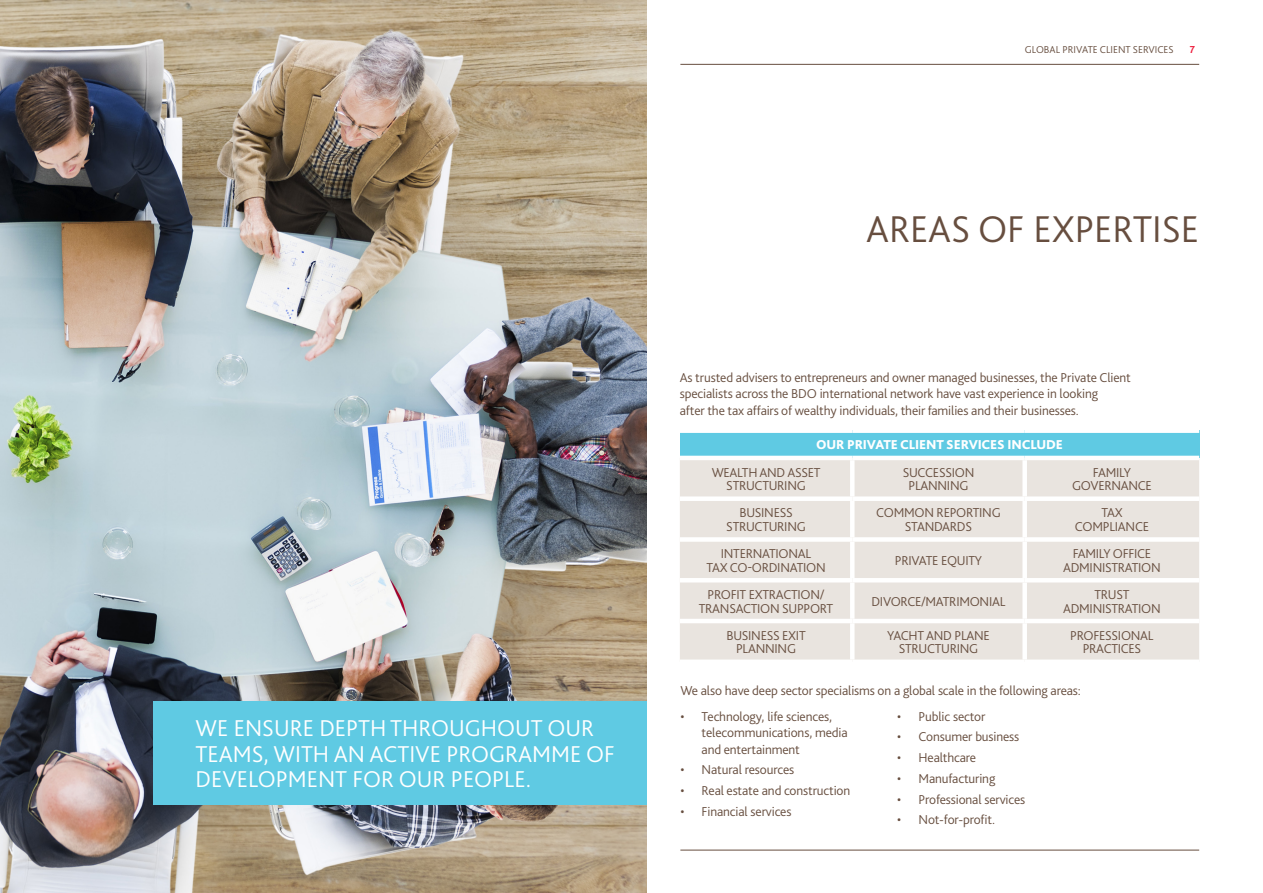
<style>
.page{position:relative;width:1263px;height:893px;background:#fff}
.page>*{position:absolute;margin:0;border:0;box-sizing:border-box;transform-origin:0 0}
.MAIN_HEADING{font:300 39px "Bliss Pro";color:#674e3f}
.Intro{font:300 24px/25.5px "Bliss Pro";color:#fff}
.Body_text{font:300 13.5px/16.5px "Bliss Pro";letter-spacing:-.01em;color:#674e3f}
.Subheading_level_1{font:300 13.5px/13.5px "Bliss Pro";letter-spacing:-.02em;color:#674e3f;text-align:center}
.Body_text-2{font:800 13.5px "Bliss Pro";letter-spacing:-.01em;color:#fff}
.t1{font:300 10.5px "Bliss Pro";color:#674e3f}
.t2{font:700 10.5px "Bliss Pro";color:#ed1a3a}
</style>
<div class="page">
<hr style="left:680px;top:64px;width:519px;height:1px;background:#674e3f">
<hr style="left:680px;top:850px;width:519px;height:1px;background:#674e3f">
<div style="left:680px;top:431px;width:519px;height:27px;background:#5fcae3"></div>
<div style="left:680px;top:460px;width:519px;height:199px;background:#e9e4df"></div>
<hr style="left:850px;top:460px;width:4px;height:36px;background:#fff">
<div style="left:1022px;top:460px;width:5px;height:36px;background:#fff"></div>
<div style="left:680px;top:496px;width:172px;height:5px;background:#fff"></div>
<div style="left:852px;top:496px;width:173px;height:5px;background:#fff"></div>
<hr style="left:850px;top:501px;width:4px;height:36px;background:#fff">
<div style="left:1025px;top:496px;width:174px;height:5px;background:#fff"></div>
<div style="left:1022px;top:501px;width:5px;height:36px;background:#fff"></div>
<div style="left:680px;top:537px;width:172px;height:5px;background:#fff"></div>
<div style="left:852px;top:537px;width:173px;height:5px;background:#fff"></div>
<hr style="left:850px;top:542px;width:4px;height:36px;background:#fff">
<div style="left:1025px;top:537px;width:174px;height:5px;background:#fff"></div>
<div style="left:1022px;top:542px;width:5px;height:36px;background:#fff"></div>
<hr style="left:680px;top:578px;width:172px;height:4px;background:#fff">
<hr style="left:852px;top:578px;width:173px;height:4px;background:#fff">
<hr style="left:850px;top:582px;width:4px;height:37px;background:#fff">
<hr style="left:1025px;top:578px;width:174px;height:4px;background:#fff">
<div style="left:1022px;top:582px;width:5px;height:37px;background:#fff"></div>
<hr style="left:680px;top:619px;width:172px;height:4px;background:#fff">
<hr style="left:852px;top:619px;width:173px;height:4px;background:#fff">
<hr style="left:850px;top:623px;width:4px;height:36px;background:#fff">
<hr style="left:1025px;top:619px;width:174px;height:4px;background:#fff">
<div style="left:1022px;top:623px;width:5px;height:36px;background:#fff"></div>
<div style="left:680px;top:428px;width:172px;height:5px;background:#fff"></div>
<div style="left:852px;top:428px;width:173px;height:5px;background:#fff"></div>
<div style="left:1025px;top:428px;width:174px;height:5px;background:#fff"></div>
<hr style="left:680px;top:456px;width:172px;height:4px;background:#fff">
<hr style="left:852px;top:456px;width:173px;height:4px;background:#fff">
<hr style="left:1025px;top:456px;width:174px;height:4px;background:#fff">
<img style="left:0;top:0;width:646px;height:893px">
<div style="left:153px;top:701px;width:493px;height:103px;background:#5fcae3"></div>
<p class="Intro" style="left:196px;top:715px;width:421px">WE ENSURE DEPTH THROUGHOUT OUR<br>TEAMS, WITH AN ACTIVE PROGRAMME OF<br>DEVELOPMENT FOR OUR PEOPLE.</p>
<p class="t1" style="left:1025px;top:43px;width:150px">GLOBAL PRIVATE CLIENT SERVICES</p>
<p class="t2" style="left:1190px;top:43px;width:7px">7</p>
<p class="MAIN_HEADING" style="left:866px;top:205px;width:335px">AREAS OF EXPERTISE</p>
<p class="Body_text" style="left:680px;top:369px;width:452px">As trusted advisers to entrepreneurs and owner managed businesses, the Private Client specialists across the BDO international network have vast experience in looking<br>after the tax affairs of wealthy individuals, their families and their businesses.</p>
<p class="Body_text-2" style="left:816px;top:437px;width:248px">OUR PRIVATE CLIENT SERVICES INCLUDE</p>
<p class="Subheading_level_1" style="left:712px;top:465px;width:110px">WEALTH AND ASSET<br>STRUCTURING</p>
<p class="Subheading_level_1" style="left:903px;top:465px;width:73px">SUCCESSION<br>PLANNING</p>
<p class="Subheading_level_1" style="left:1072px;top:465px;width:81px">FAMILY<br>GOVERNANCE</p>
<p class="Subheading_level_1" style="left:726px;top:506px;width:81px">BUSINESS<br>STRUCTURING</p>
<p class="Subheading_level_1" style="left:876px;top:506px;width:126px">COMMON REPORTING<br>STANDARDS</p>
<p class="Subheading_level_1" style="left:1075px;top:506px;width:76px">TAX<br>COMPLIANCE</p>
<p class="Subheading_level_1" style="left:706px;top:547px;width:121px">INTERNATIONAL<br>TAX CO-ORDINATION</p>
<p class="Subheading_level_1" style="left:895px;top:553px;width:89px">PRIVATE EQUITY</p>
<p class="Subheading_level_1" style="left:1063px;top:547px;width:99px">FAMILY OFFICE<br>ADMINISTRATION</p>
<p class="Subheading_level_1" style="left:699px;top:587px;width:136px">PROFIT EXTRACTION/<br>TRANSACTION SUPPORT</p>
<p class="Subheading_level_1" style="left:871px;top:594px;width:136px">DIVORCE/MATRIMONIAL</p>
<p class="Subheading_level_1" style="left:1063px;top:587px;width:99px">TRUST<br>ADMINISTRATION</p>
<p class="Subheading_level_1" style="left:726px;top:628px;width:81px">BUSINESS EXIT<br>PLANNING</p>
<p class="Subheading_level_1" style="left:887px;top:628px;width:104px">YACHT AND PLANE<br>STRUCTURING</p>
<p class="Subheading_level_1" style="left:1070px;top:628px;width:85px">PROFESSIONAL<br>PRACTICES</p>
<p class="Body_text" style="left:680px;top:682px;width:402px">We also have deep sector specialisms on a global scale in the following areas:</p>
<p class="Body_text" style="left:702px;top:708px;width:148px;text-indent:-21px">• Technology, life sciences, telecommunications, media and entertainment</p>
<p class="Body_text" style="left:680px;top:761px;width:115px">• Natural resources</p>
<p class="Body_text" style="left:680px;top:782px;width:171px">• Real estate and construction</p>
<p class="Body_text" style="left:680px;top:803px;width:113px">• Financial services</p>
<p class="Body_text" style="left:897px;top:708px;width:90px">• Public sector</p>
<p class="Body_text" style="left:897px;top:728px;width:124px">• Consumer business</p>
<p class="Body_text" style="left:897px;top:749px;width:80px">• Healthcare</p>
<p class="Body_text" style="left:897px;top:770px;width:100px">• Manufacturing</p>
<p class="Body_text" style="left:897px;top:791px;width:130px">• Professional services</p>
<p class="Body_text" style="left:897px;top:811px;width:99px">• Not-for-profit.</p>
</div>
